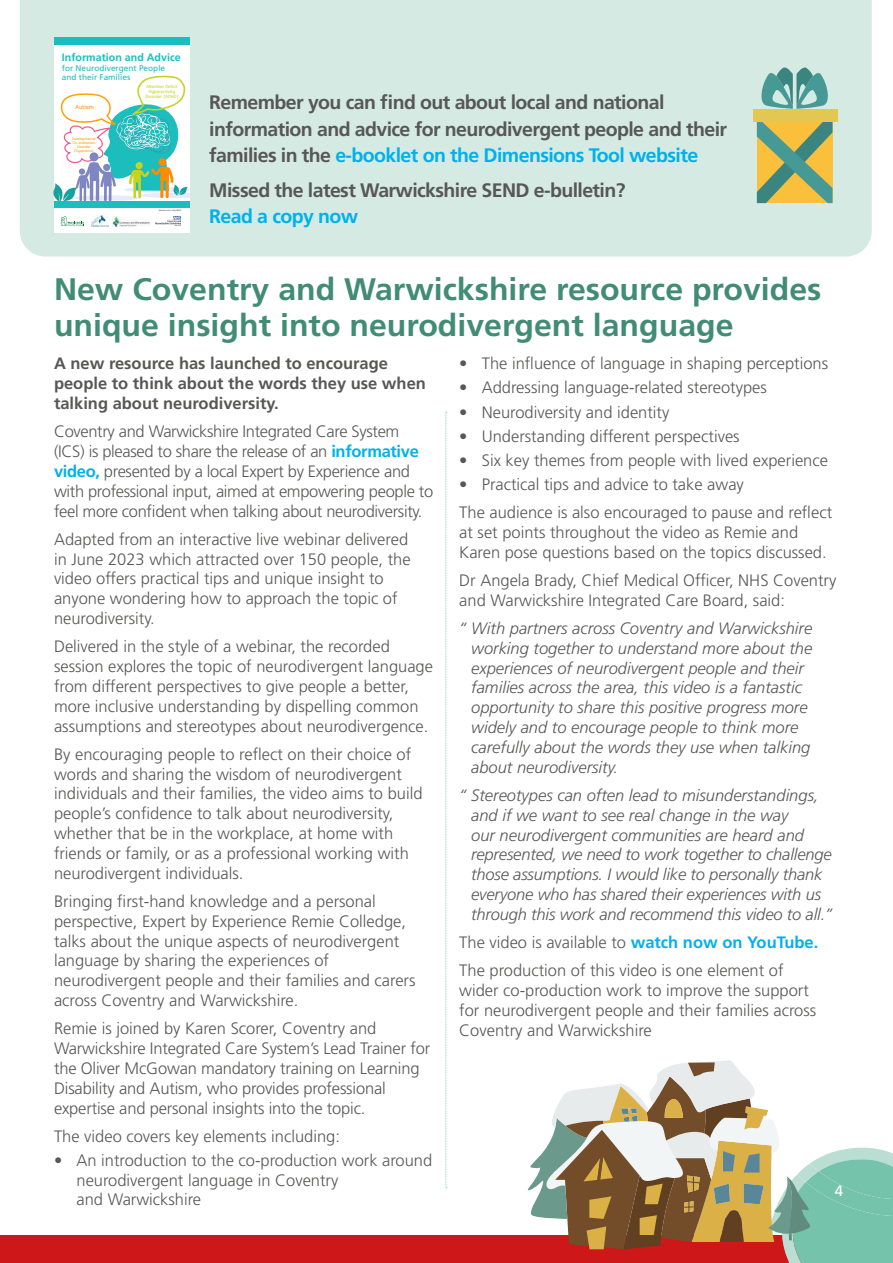
<style>
.page{position:relative;width:893px;height:1263px;background:#fff}
.page>*{position:absolute;margin:0;border:0;box-sizing:border-box;transform-origin:0 0}
.t1{font:700 31.05px/36.6px "Frutiger LT Std";color:#418c75}
.t2{font:700 19.5px/26.4px "Frutiger LT Std";letter-spacing:-.03em;color:#575756}
.t3{font:700 19.5px "Frutiger LT Std";letter-spacing:-.03em;color:#00b1eb}
.t4{font:300 16.5px/19.8px "Frutiger LT Std";color:#575756}
.t5{font:italic 300 16.5px/19.8px "Frutiger LT Std";color:#575756}
.t6{font:300 16.5px/19.8px "Frutiger LT Std";letter-spacing:-.02em;color:#575756}
.t7{font:700 16.5px/19.8px "Frutiger LT Std";color:#575756}
.t8{font:15px "Frutiger LT Std";color:#fff}
.t9{font:700 10.65px "Frutiger";color:#1cbdbd}
.t10{font:8.25px/9.6px "Frutiger";color:#1cbdbd}
.t11{font:7.2px "Banda Niera";letter-spacing:-.01em;color:#f5991a}
.t12{font:5.25px/5.1px "Banda Niera";letter-spacing:-.01em;color:#c4d421;text-align:center}
.t13{font:4.35px/3.9px "Banda Niera";letter-spacing:-.01em;color:#ff9c00;text-align:center}
.t14{font:700 2.1px "Frutiger";color:#575756}
.s1{color:#00b1eb}
.s2{font-weight:700;color:#00b1eb}
</style>
<div class="page">
<div style="left:0;top:1235px;width:893px;height:28px;background:#cd1719"></div>
<svg style="left:446px;top:412px;width:1px;height:776px"></svg>
<svg style="left:527px;top:1060px;width:366px;height:203px"></svg>
<div style="left:20px;top:0;width:852px;height:257px;background:#d5eae3"></div>
<div style="left:54px;top:37px;width:135px;height:196px;background:#fff"></div>
<svg style="left:61px;top:216px;width:23px;height:10px"></svg>
<img style="left:91px;top:215px;width:18px;height:11px">
<div style="left:54px;top:201px;width:135px;height:7px;background:#1cbdbd"></div>
<div style="left:54px;top:37px;width:135px;height:8px;background:#1cbdbd"></div>
<img style="left:155px;top:216px;width:25px;height:9px">
<svg style="left:54px;top:75px;width:135px;height:127px"></svg>
<img style="left:113px;top:217px;width:37px;height:10px">
<svg style="left:758px;top:67px;width:73px;height:42px;background:#84b9b4"></svg>
<svg style="left:757px;top:121px;width:75px;height:82px;background:#a8aa5e"></svg>
<div style="left:753px;top:109px;width:84px;height:12px;background:#e3c752"></div>
<p class="t9" style="left:62px;top:51px;width:120px">Information and Advice</p>
<p class="t10" style="left:62px;top:63px;width:105px">for Neurodivergent People and their Families</p>
<p class="t12" style="left:145px;top:84px;width:35px">Attention Deficit<br>Hyperactivity<br>Disorder (ADHD)</p>
<p class="t11" style="left:75px;top:103px;width:20px">Autism</p>
<p class="t13" style="left:72px;top:137px;width:25px">Developmental<br>Co-ordination<br>Disorder (Dyspraxia)</p>
<p class="t14" style="left:159px;top:209px;width:24px">Version one: July 2022</p>
<p class="t2" style="left:209px;top:89px;width:519px">Remember you can find out about local and national information and advice for neurodivergent people and their families in the <span class="s1">e-booklet on the Dimensions Tool website</span></p>
<p class="t2" style="left:209px;top:177px;width:418px">Missed the latest Warwickshire SEND e-bulletin?</p>
<p class="t3" style="left:209px;top:205px;width:150px">Read a copy now</p>
<h1 class="t1" style="left:54px;top:271px;width:769px">New Coventry and Warwickshire resource provides unique insight into neurodivergent language</h1>
<p class="t7" style="left:54px;top:354px;width:373px">A new resource has launched to encourage people to think about the words they use when talking about neurodiversity.</p>
<p class="t6" style="left:54px;top:422px;width:381px">Coventry and Warwickshire Integrated Care System (ICS) is pleased to share the release of an <span class="s2">informative video,</span> presented by a local Expert by Experience and with professional input, aimed at empowering people to feel more confident when talking about neurodiversity.</p>
<p class="t4" style="left:54px;top:529px;width:358px">Adapted from an interactive live webinar delivered in June 2023 which attracted over 150 people, the video offers practical tips and unique insight to anyone wondering how to approach the topic of neurodiversity.</p>
<p class="t4" style="left:54px;top:637px;width:380px">Delivered in the style of a webinar, the recorded session explores the topic of neurodivergent language from different perspectives to give people a better, more inclusive understanding by dispelling common assumptions and stereotypes about neurodivergence.</p>
<p class="t4" style="left:54px;top:744px;width:370px">By encouraging people to reflect on their choice of words and sharing the wisdom of neurodivergent individuals and their families, the video aims to build people’s confidence to talk about neurodiversity, whether that be in the workplace, at home with friends or family, or as a professional working with neurodivergent individuals.</p>
<p class="t4" style="left:54px;top:892px;width:363px">Bringing first-hand knowledge and a personal perspective, Expert by Experience Remie Colledge, talks about the unique aspects of neurodivergent language by sharing the experiences of neurodivergent people and their families and carers across Coventry and Warwickshire.</p>
<p class="t4" style="left:54px;top:1019px;width:378px">Remie is joined by Karen Scorer, Coventry and Warwickshire Integrated Care System’s Lead Trainer for the Oliver McGowan mandatory training on Learning Disability and Autism, who provides professional expertise and personal insights into the topic.</p>
<p class="t4" style="left:54px;top:1126px;width:288px">The video covers key elements including:</p>
<p class="t4" style="left:77px;top:1150px;width:357px;text-indent:-23px">• An introduction to the co-production work around neurodivergent language in Coventry<br>and Warwickshire</p>
<p class="t4" style="left:459px;top:354px;width:370px">• The influence of language in shaping perceptions</p>
<p class="t4" style="left:459px;top:378px;width:309px">• Addressing language-related stereotypes</p>
<p class="t4" style="left:459px;top:402px;width:212px">• Neurodiversity and identity</p>
<p class="t4" style="left:459px;top:426px;width:282px">• Understanding different perspectives</p>
<p class="t4" style="left:459px;top:450px;width:370px">• Six key themes from people with lived experience</p>
<p class="t4" style="left:459px;top:470px;width:374px;line-height:28.3px">• Practical tips and advice to take away<br>The audience is also encouraged to pause and reflect</p>
<p class="t4" style="left:459px;top:522px;width:369px">at set points throughout the video as Remie and<br>Karen pose questions based on the topics discussed.</p>
<p class="t4" style="left:459px;top:570px;width:379px">Dr Angela Brady, Chief Medical Officer, NHS Coventry and Warwickshire Integrated Care Board, said:</p>
<p class="t5" style="left:471px;top:619px;width:343px;text-indent:-12px">“ With partners across Coventry and Warwickshire working together to understand more about the experiences of neurodivergent people and their families across the area, this video is a fantastic opportunity to share this positive progress more widely and to encourage people to think more carefully about the words they use when talking about neurodiversity.</p>
<p class="t5" style="left:471px;top:785px;width:363px;text-indent:-12px">“ Stereotypes can often lead to misunderstandings, and if we want to see real change in the way<br>our neurodivergent communities are heard and represented, we need to work together to challenge those assumptions. I would like to personally thank everyone who has shared their experiences with us through this work and recommend this video to all.”</p>
<p class="t4" style="left:459px;top:928px;width:361px;line-height:28.3px">The video is available to <span class="s2">watch now on YouTube.<br></span>The production of this video is one element of</p>
<p class="t4" style="left:459px;top:981px;width:358px">wider co-production work to improve the support for neurodivergent people and their families across<br>Coventry and Warwickshire</p>
<p class="t8" style="left:835px;top:1181px;width:10px">4</p>
</div>
